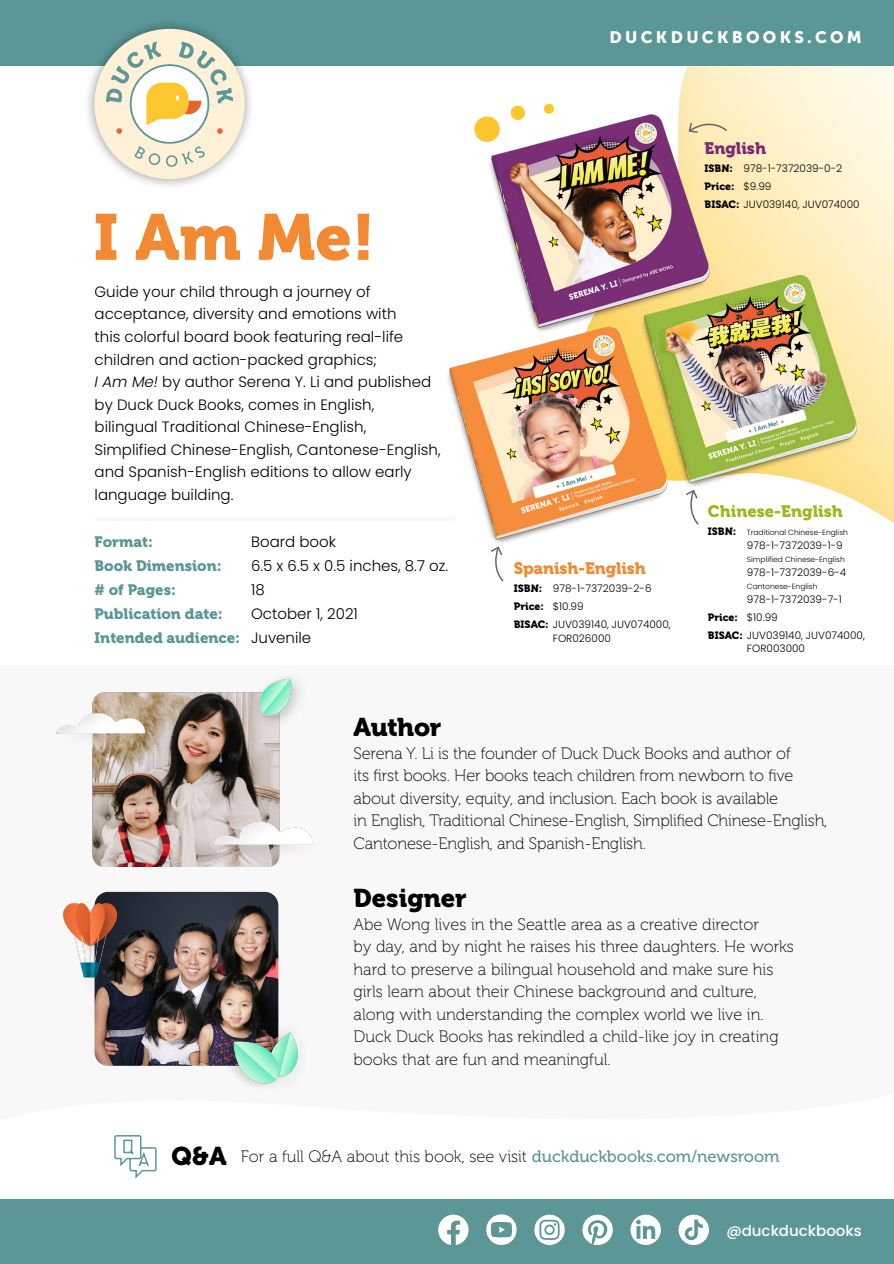
<style>
.page{position:relative;width:894px;height:1264px;background:#fff}
.page>*{position:absolute;margin:0;border:0;box-sizing:border-box;transform-origin:0 0}
.t1{font:64.5px "Museo 900";color:#f28a33}
.t2{font:25.5px "Museo 900";color:#000}
.t3{font:16.5px/22.5px "Museo 100";letter-spacing:-.01em;color:#000}
.t4{font:16.5px "Museo Sans 900";letter-spacing:.2em;color:#fff}
.t5{font:16.5px "Museo 900";color:#9db71f}
.t6{font:16.5px "Museo 900";letter-spacing:-.01em;color:#f28a33}
.t7{font:16.5px "Museo 900";color:#7c296f}
.t8{font:300 15px/22.5px "Poppins";color:#000}
.t9{font:15px/24px "Museo 900";color:#5c9696}
.t10{font:500 15px "Poppins";color:#fff}
.t11{font:300 10.5px/13.5px "Poppins";color:#000}
.t12{font:10.5px "Museo 900";color:#000}
.t13{font:300 7.5px "Poppins";color:#000}
.s1{font-style:italic}
.s2{font-family:"Museo 900";font-weight:400}
.s3{font-family:"Poppins";font-weight:300}
.s4{font-family:"Museo 900";font-weight:400;font-size:10.5px}
.s5{font-family:"Museo 900";font-size:25.5px}
.s6{font-family:"Museo 500";color:#5d9897}
</style>
<div class="page">
<hr style="left:94px;top:516px;width:360px;height:4px;background:#f5f4f4">
<svg style="left:114px;top:1135px;width:43px;height:44px"></svg>
<div style="left:0;top:1199px;width:893px;height:65px;background:#5c9696"></div>
<img style="left:489px;top:106px;width:232px;height:214px">
<div style="left:0;top:0;width:893px;height:66px;background:#5c9797"></div>
<img style="left:631px;top:267px;width:237px;height:220px">
<img style="left:438px;top:320px;width:238px;height:223px">
<div style="left:83px;top:18px;width:173px;height:172px;background:#000;opacity:.4"></div>
<div style="left:94px;top:29px;width:151px;height:150px;background:#fff1d7;border-radius:50%"></div>
<svg style="left:106px;top:41px;width:127px;height:126px"></svg>
<svg style="left:543px;top:103px;width:11px;height:11px"></svg>
<svg style="left:509px;top:105px;width:17px;height:16px"></svg>
<svg style="left:474px;top:115px;width:27px;height:29px"></svg>
<svg style="left:686px;top:489px;width:13px;height:36px"></svg>
<img style="left:56px;top:675px;width:259px;height:191px">
<img style="left:94px;top:892px;width:184px;height:173px">
<img style="left:63px;top:891px;width:112px;height:113px">
<img style="left:221px;top:1017px;width:83px;height:72px">
<svg style="left:687px;top:116px;width:41px;height:18px"></svg>
<svg style="left:490px;top:546px;width:14px;height:36px"></svg>
<svg style="left:438px;top:1214px;width:30px;height:31px"></svg>
<svg style="left:486px;top:1214px;width:30px;height:31px"></svg>
<svg style="left:534px;top:1214px;width:30px;height:31px"></svg>
<svg style="left:582px;top:1214px;width:30px;height:31px"></svg>
<svg style="left:630px;top:1214px;width:30px;height:31px"></svg>
<svg style="left:678px;top:1214px;width:30px;height:31px"></svg>
<p class="t4" style="left:609px;top:27px;width:254px">DUCKDUCKBOOKS.COM</p>
<h1 class="t1" style="left:94px;top:201px;width:282px">I Am Me!</h1>
<p class="t8" style="left:94px;top:280px;width:347px">Guide your child through a journey of acceptance, diversity and emotions with<br>this colorful board book featuring real-life children and action-packed graphics;<br><span class="s1">I Am Me!</span> by author Serena Y. Li and published by Duck Duck Books, comes in English, bilingual Traditional Chinese-English, Simplified Chinese-English, Cantonese-English, and Spanish-English editions to allow early language building.</p>
<p class="t9" style="left:94px;top:530px;width:147px">Format:<br>Book Dimension:<br># of Pages:<br>Publication date:<br>Intended audience:</p>
<p class="t8" style="left:251px;top:530px;width:198px;line-height:24px">Board book<br>6.5 x 6.5 x 0.5 inches, 8.7 oz.<br>18<br>October 1, 2021<br>Juvenile</p>
<p class="t7" style="left:704px;top:139px;width:63px">English</p>
<p class="t11" style="left:704px;top:161px;width:139px"><span class="s2">ISBN:</span> 978-1-7372039-0-2</p>
<p class="t12" style="left:704px;top:180px;width:68px">Price: <span class="s3">$9.99</span></p>
<p class="t11" style="left:704px;top:197px;width:156px"><span class="s2">BISAC:</span> JUV039140, JUV074000</p>
<p class="t6" style="left:513px;top:559px;width:133px">Spanish-English</p>
<p class="t11" style="left:513px;top:582px;width:139px"><span class="s2">ISBN:</span> 978-1-7372039-2-6</p>
<p class="t12" style="left:513px;top:600px;width:71px">Price: <span class="s3">$10.99</span></p>
<p class="t11" style="left:552px;top:618px;width:119px;text-indent:-39px"><span class="s2">BISAC:</span> JUV039140, JUV074000,<br>FOR026000</p>
<p class="t5" style="left:707px;top:502px;width:136px">Chinese-English</p>
<p class="t13" style="left:707px;top:528px;width:141px"><span class="s4">ISBN:</span> Traditional Chinese-English</p>
<p class="t11" style="left:746px;top:538px;width:97px">978-1-7372039-1-9</p>
<p class="t13" style="left:746px;top:555px;width:99px">Simplified Chinese-English</p>
<p class="t11" style="left:746px;top:565px;width:101px">978-1-7372039-6-4</p>
<p class="t13" style="left:746px;top:582px;width:72px">Cantonese-English</p>
<p class="t11" style="left:746px;top:592px;width:96px">978-1-7372039-7-1</p>
<p class="t12" style="left:707px;top:611px;width:71px">Price: <span class="s3">$10.99</span></p>
<p class="t11" style="left:746px;top:628px;width:119px;text-indent:-39px"><span class="s2">BISAC:</span> JUV039140, JUV074000,<br>FOR003000</p>
<h2 class="t2" style="left:353px;top:713px;width:89px">Author</h2>
<p class="t3" style="left:353px;top:742px;width:475px">Serena Y. Li is the founder of Duck Duck Books and author of<br>its first books. Her books teach children from newborn to five about diversity, equity, and inclusion. Each book is available<br>in English, Traditional Chinese-English, Simplified Chinese-English, Cantonese-English, and Spanish-English.</p>
<h2 class="t2" style="left:353px;top:883px;width:115px">Designer</h2>
<p class="t3" style="left:353px;top:913px;width:442px">Abe Wong lives in the Seattle area as a creative director<br>by day, and by night he raises his three daughters. He works hard to preserve a bilingual household and make sure his girls learn about their Chinese background and culture, along with understanding the complex world we live in.<br>Duck Duck Books has rekindled a child-like joy in creating books that are fun and meaningful.</p>
<p class="t3" style="left:171px;top:1145px;width:609px"><span class="s5">Q&amp;A</span> For a full Q&amp;A about this book, see visit <span class="s6">duckduckbooks.com/newsroom</span></p>
<p class="t10" style="left:726px;top:1221px;width:137px">@duckduckbooks</p>
</div>
